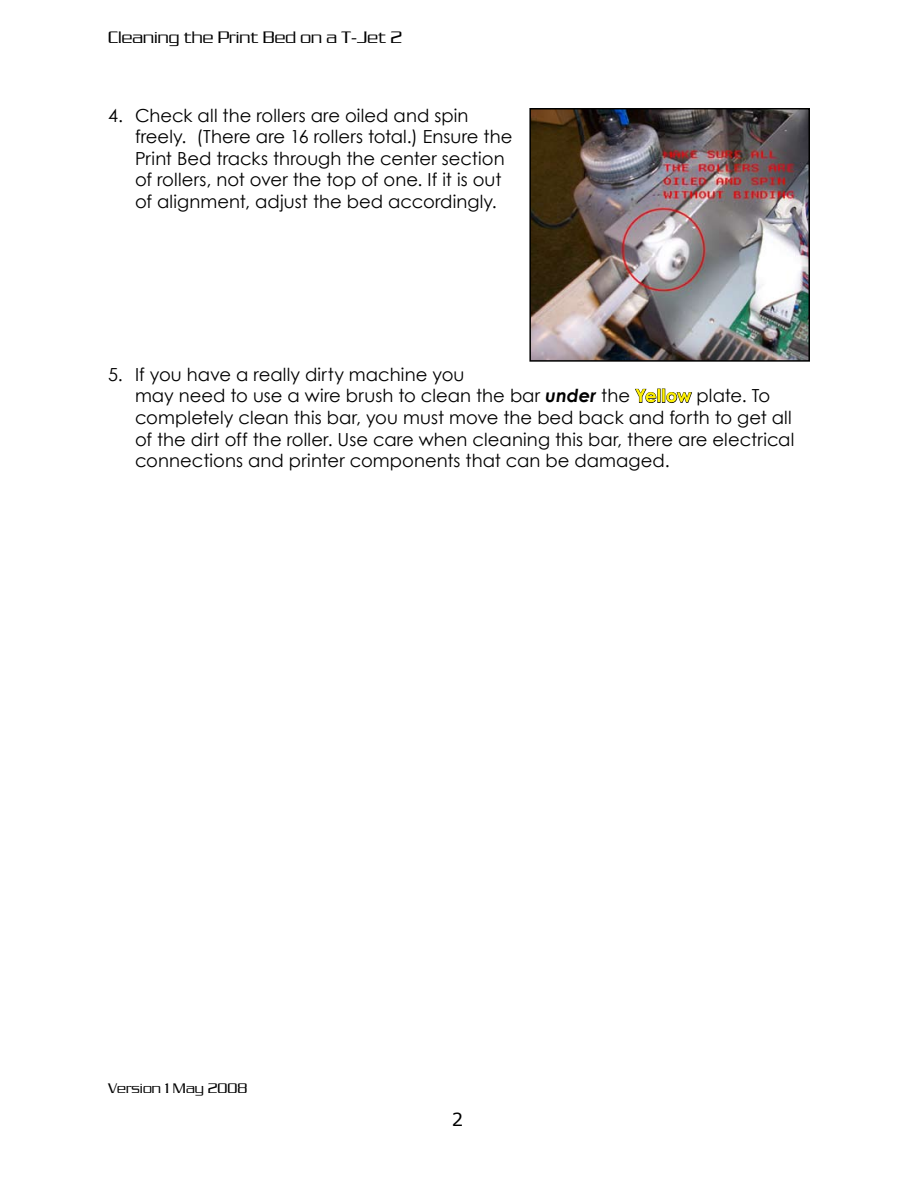
<style>
.page{position:relative;width:918px;height:1188px;background:#fff}
.page>*{position:absolute;margin:0;border:0;box-sizing:border-box;transform-origin:0 0}
.Normal_Text{font:18px/21.6px "Century Gothic";letter-spacing:.005em;color:#000}
.Header_Even_Pages{font:18px "Chainlink Regular SWFTE";color:#000}
.Page_Numbers{font:18px "MS Reference Sans Serif";color:#000}
.t1{font:15px "Chainlink Regular SWFTE";color:#000}
.s1{font-weight:700;font-style:italic}
.s2{font-weight:700;color:#fff101}
</style>
<div class="page">
<svg style="left:635px;top:389px;width:22px;height:14px"></svg>
<div style="left:657px;top:389px;width:4px;height:14px;border:1px solid #000"></div>
<div style="left:662px;top:389px;width:3px;height:14px;border:1px solid #000"></div>
<svg style="left:666px;top:392px;width:26px;height:11px"></svg>
<img style="left:532px;top:111px;width:275px;height:248px">
<div style="left:529px;top:108px;width:281px;height:254px;border:2px solid #000"></div>
<p class="Header_Even_Pages" style="left:108px;top:27px;width:296px">Cleaning the Print Bed on a T-Jet 2</p>
<p class="Normal_Text" style="left:135px;top:104px;width:379px;text-indent:-27px">4. Check all the rollers are oiled and spin freely. (There are 16 rollers total.) Ensure the Print Bed tracks through the center section of rollers, not over the top of one. If it is out of alignment, adjust the bed accordingly.</p>
<p class="Normal_Text" style="left:135px;top:363px;width:661px;text-indent:-27px">5. If you have a really dirty machine you<br>may need to use a wire brush to clean the bar <span class="s1">under</span> the <span class="s2">Yellow</span> plate. To completely clean this bar, you must move the bed back and forth to get all of the dirt off the roller. Use care when cleaning this bar, there are electrical connections and printer components that can be damaged.</p>
<p class="t1" style="left:108px;top:1080px;width:141px">Version 1 May 2008</p>
<p class="Page_Numbers" style="left:452px;top:1108px;width:13px">2</p>
</div>
